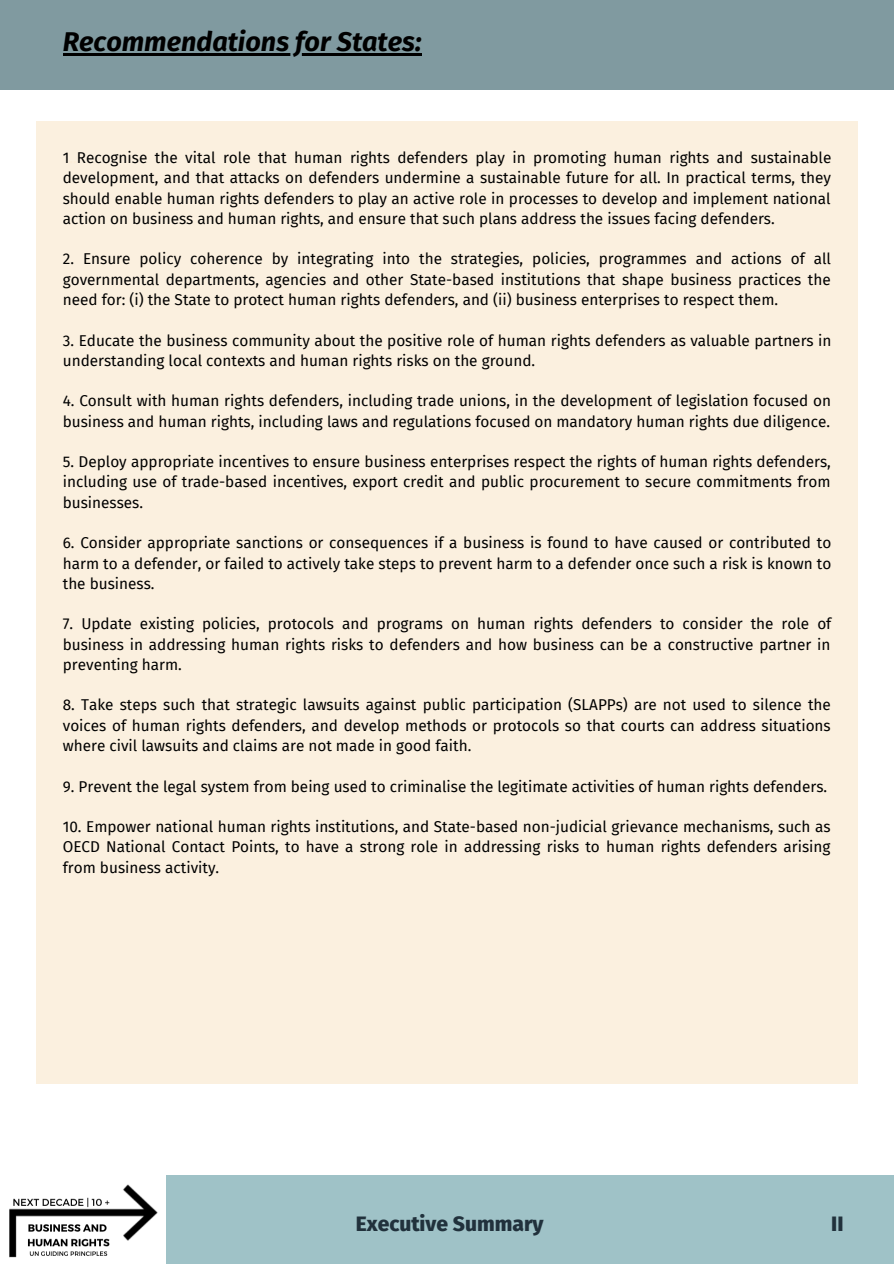
<style>
.page{position:relative;width:894px;height:1264px;background:#fff}
.page>*{position:absolute;margin:0;border:0;box-sizing:border-box;transform-origin:0 0}
.t1{font:italic 700 27px "Fira Sans";color:#000}
.t2{font:800 21px "Fira Sans";color:#21313c}
.t3{font:15.3px/20.2px "Fira Sans";color:#000;text-align:justify}
.s1{color:#fbedd8}
</style>
<div class="page">
<div style="left:0;top:1175px;width:893px;height:88px;background:#9fc2c7"></div>
<div style="left:37px;top:121px;width:820px;height:962px;background:#fbf0df"></div>
<img style="left:0;top:1175px;width:166px;height:88px">
<div style="left:0;top:0;width:893px;height:89px;background:#809aa0"></div>
<hr style="left:63px;top:53px;width:358px;height:3px;background:#000">
<p class="t1" style="left:63px;top:26px;width:360px">Recommendations for States:</p>
<p class="t3" style="left:63px;top:148px;width:770px">1<span class="s1">..</span>Recognise the vital role that human rights defenders play in promoting human rights and sustainable development, and that attacks on defenders undermine a sustainable future for all. In practical terms, they should enable human rights defenders to play an active role in processes to develop and implement national action on business and human rights, and ensure that such plans address the issues facing defenders.</p>
<p class="t3" style="left:63px;top:249px;width:769px">2. Ensure policy coherence by integrating into the strategies, policies, programmes and actions of all governmental departments, agencies and other State-based institutions that shape business practices the need for: (i) the State to protect human rights defenders, and (ii) business enterprises to respect them.</p>
<p class="t3" style="left:63px;top:330px;width:770px">3. Educate the business community about the positive role of human rights defenders as valuable partners in understanding local contexts and human rights risks on the ground.</p>
<p class="t3" style="left:63px;top:391px;width:769px">4. Consult with human rights defenders, including trade unions, in the development of legislation focused on business and human rights, including laws and regulations focused on mandatory human rights due diligence.</p>
<p class="t3" style="left:63px;top:452px;width:769px">5. Deploy appropriate incentives to ensure business enterprises respect the rights of human rights defenders, including use of trade-based incentives, export credit and public procurement to secure commitments from businesses.</p>
<p class="t3" style="left:63px;top:533px;width:769px">6. Consider appropriate sanctions or consequences if a business is found to have caused or contributed to harm to a defender, or failed to actively take steps to prevent harm to a defender once such a risk is known to the business.</p>
<p class="t3" style="left:63px;top:614px;width:769px">7. Update existing policies, protocols and programs on human rights defenders to consider the role of business in addressing human rights risks to defenders and how business can be a constructive partner in preventing harm.</p>
<p class="t3" style="left:63px;top:695px;width:769px">8. Take steps such that strategic lawsuits against public participation (SLAPPs) are not used to silence the voices of human rights defenders, and develop methods or protocols so that courts can address situations where civil lawsuits and claims are not made in good faith.</p>
<p class="t3" style="left:63px;top:776px;width:765px">9. Prevent the legal system from being used to criminalise the legitimate activities of human rights defenders.</p>
<p class="t3" style="left:63px;top:816px;width:769px">10. Empower national human rights institutions, and State-based non-judicial grievance mechanisms, such as OECD National Contact Points, to have a strong role in addressing risks to human rights defenders arising from business activity.</p>
<p class="t2" style="left:355px;top:1211px;width:189px">Executive Summary</p>
<p class="t2" style="left:830px;top:1211px;width:14px">II</p>
</div>
